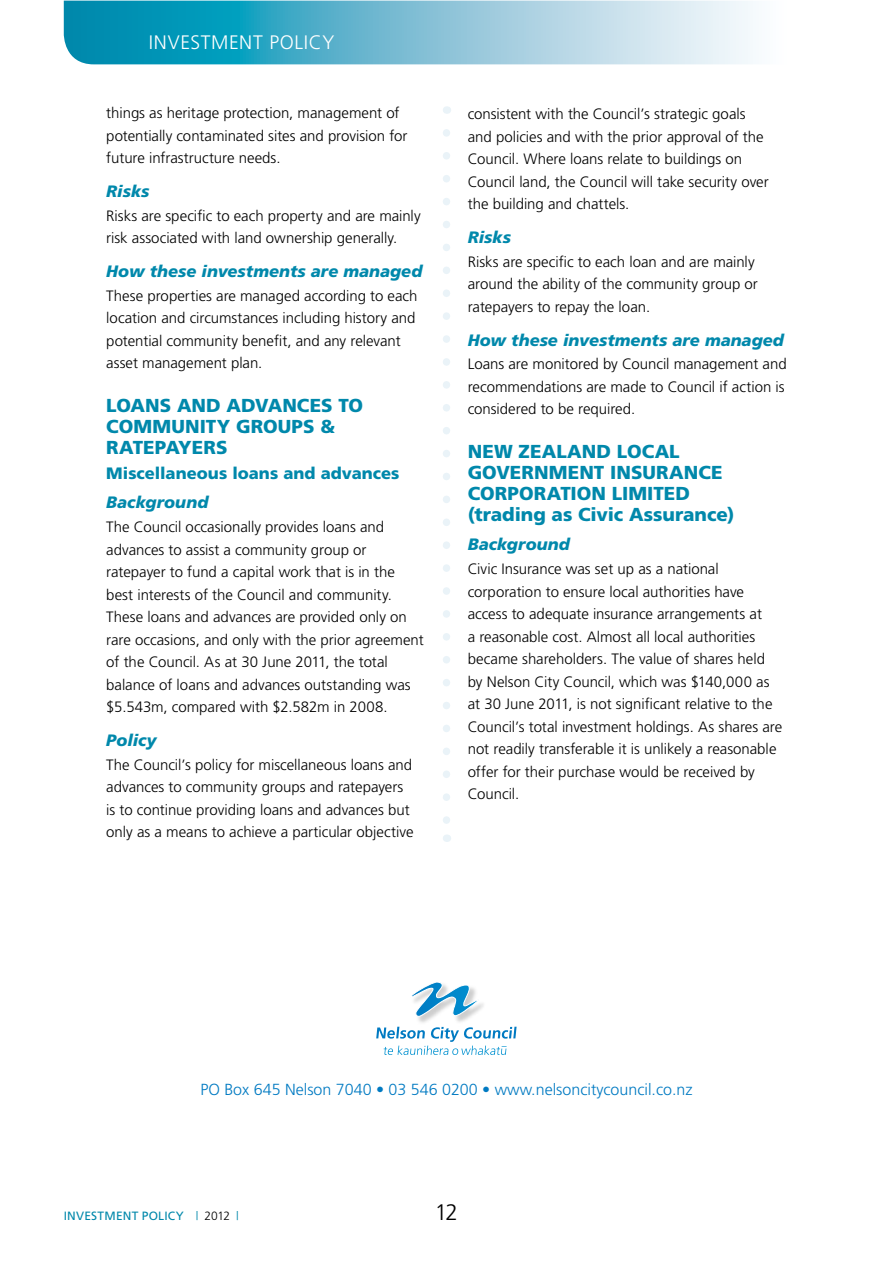
<style>
.page{position:relative;width:893px;height:1263px;background:#fff}
.page>*{position:absolute;margin:0;border:0;box-sizing:border-box;transform-origin:0 0}
.t1{font:300 22.5px "Frutiger";color:#000}
.t2{font:300 19.5px "Frutiger";letter-spacing:.035em;color:#fff}
.t3{font:900 18.75px/21px "Frutiger";letter-spacing:.005em;color:#0088ab}
.t4{font:italic 900 16.5px "Frutiger";color:#0088ab}
.t5{font:900 16.5px "Frutiger";color:#0088ab}
.t6{font:300 16.05px "Frutiger";color:#007ac2}
.t7{font:300 15px/22.5px "Frutiger";letter-spacing:-.005em;color:#000}
.t8{font:12px "Frutiger";letter-spacing:.02em;color:#0088ab}
.s1{font-weight:300}
.s2{font-weight:300;color:#000}
</style>
<div class="page">
<svg style="left:64px;top:1px;width:689px;height:63px"></svg>
<svg style="left:443px;top:133px;width:7px;height:691px"></svg>
<img style="left:418px;top:1003px;width:66px;height:20px">
<svg style="left:411px;top:982px;width:69px;height:36px"></svg>
<svg style="left:376px;top:1027px;width:141px;height:28px"></svg>
<h2 class="t2" style="left:149px;top:32px;width:187px">Investment Policy</h2>
<p class="t7" style="left:106px;top:102px;width:303px">things as heritage protection, management of potentially contaminated sites and provision for future infrastructure needs.</p>
<p class="t4" style="left:106px;top:181px;width:45px">Risks</p>
<p class="t7" style="left:106px;top:204px;width:316px">Risks are specific to each property and are mainly risk associated with land ownership generally.</p>
<p class="t4" style="left:106px;top:261px;width:318px">How these investments are managed</p>
<p class="t7" style="left:106px;top:284px;width:313px">These properties are managed according to each location and circumstances including history and potential community benefit, and any relevant asset management plan.</p>
<p class="t3" style="left:106px;top:394px;width:258px">LOANS AND ADVANCES TO<br>COMMUNITY GROUPS &amp;<br>RATEPAYERS</p>
<p class="t5" style="left:106px;top:463px;width:295px">MISCELLANEOUS LOANS AND ADVANCES</p>
<p class="t4" style="left:106px;top:493px;width:104px">Background</p>
<p class="t7" style="left:106px;top:516px;width:319px">The Council occasionally provides loans and advances to assist a community group or ratepayer to fund a capital work that is in the best interests of the Council and community.<br>These loans and advances are provided only on rare occasions, and only with the prior agreement of the Council. As at 30 June 2011, the total balance of loans and advances outstanding was $5.543m, compared with $2.582m in 2008.</p>
<p class="t4" style="left:106px;top:730px;width:52px">Policy</p>
<p class="t7" style="left:106px;top:753px;width:309px">The Council’s policy for miscellaneous loans and advances to community groups and ratepayers is to continue providing loans and advances but only as a means to achieve a particular objective</p>
<p class="t7" style="left:468px;top:103px;width:302px">consistent with the Council’s strategic goals and policies and with the prior approval of the Council. Where loans relate to buildings on Council land, the Council will take security over the building and chattels.</p>
<p class="t4" style="left:468px;top:227px;width:45px">Risks</p>
<p class="t7" style="left:468px;top:250px;width:292px">Risks are specific to each loan and are mainly around the ability of the community group or ratepayers to repay the loan.</p>
<p class="t4" style="left:468px;top:330px;width:318px">How these investments are managed</p>
<p class="t7" style="left:468px;top:353px;width:320px">Loans are monitored by Council management and recommendations are made to Council if action is considered to be required.</p>
<p class="t3" style="left:468px;top:440px;width:268px">NEW ZEALAND LOCAL<br>GOVERNMENT INSURANCE<br>CORPORATION LIMITED (TRADING AS CIVIC ASSURANCE)</p>
<p class="t4" style="left:468px;top:535px;width:104px">Background</p>
<p class="t7" style="left:468px;top:558px;width:316px">Civic Insurance was set up as a national corporation to ensure local authorities have access to adequate insurance arrangements at<br>a reasonable cost. Almost all local authorities became shareholders. The value of shares held by Nelson City Council, which was $140,000 as at 30 June 2011, is not significant relative to the Council’s total investment holdings. As shares are not readily transferable it is unlikely a reasonable offer for their purchase would be received by Council.</p>
<p class="t6" style="left:200px;top:1081px;width:494px">PO Box 645 Nelson 7040 • 03 546 0200 • www.nelsoncitycouncil.co.nz</p>
<p class="t8" style="left:64px;top:1209px;width:176px">INVESTMENT POLICY <span class="s1">|</span> <span class="s2">2012</span> <span class="s1">|</span></p>
<h1 class="t1" style="left:435px;top:1200px;width:25px">12</h1>
</div>
